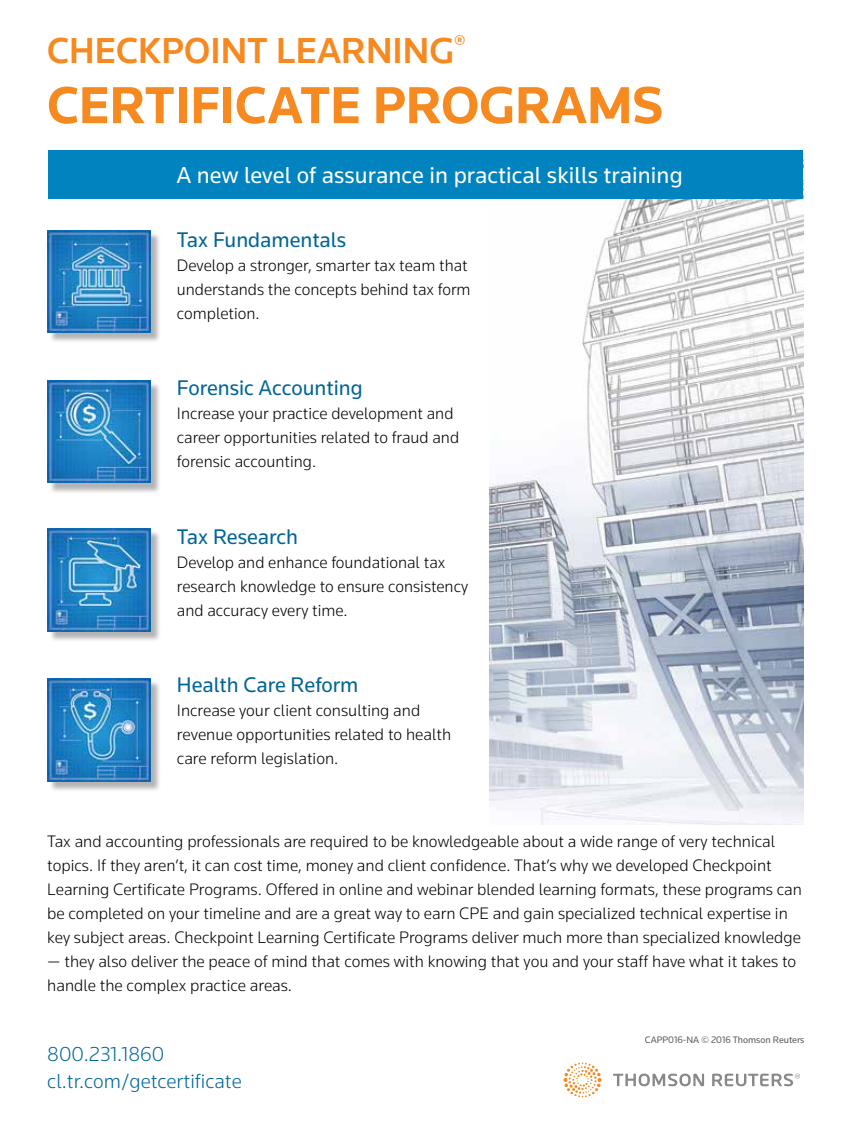
<style>
.page{position:relative;width:851px;height:1134px;background:#fff}
.page>*{position:absolute;margin:0;border:0;box-sizing:border-box;transform-origin:0 0}
.t1{font:700 54px "Knowledge";color:#f6891f}
.t2{font:500 37.5px "Knowledge";color:#f6891f}
.t3{font:24px "Knowledge";letter-spacing:.005em;color:#fff}
.t4{font:22.05px "Knowledge";color:#006594}
.t5{font:300 21px/27px "Knowledge";color:#006594}
.t6{font:300 17.25px/24px "Knowledge";color:#000}
.t7{font:9.75px "Knowledge";color:#58595b}
</style>
<div class="page">
<svg style="left:563px;top:1063px;width:38px;height:34px"></svg>
<svg style="left:613px;top:1074px;width:187px;height:12px"></svg>
<img style="left:490px;top:156px;width:313px;height:669px">
<div style="left:49px;top:382px;width:112px;height:112px;background:#000;opacity:.3"></div>
<img style="left:47px;top:380px;width:103px;height:103px">
<div style="left:49px;top:232px;width:112px;height:112px;background:#000;opacity:.3"></div>
<img style="left:47px;top:230px;width:103px;height:103px">
<div style="left:49px;top:531px;width:112px;height:111px;background:#000;opacity:.3"></div>
<img style="left:47px;top:529px;width:103px;height:103px">
<div style="left:49px;top:681px;width:112px;height:111px;background:#000;opacity:.3"></div>
<img style="left:47px;top:679px;width:103px;height:103px">
<div style="left:48px;top:150px;width:754px;height:49px;background:#0083bf"></div>
<h2 class="t2" style="left:47px;top:27px;width:420px">CHECKPOINT LEARNING<sup>®</sup></h2>
<h1 class="t1" style="left:47px;top:72px;width:617px">CERTIFICATE PROGRAMS</h1>
<h3 class="t3" style="left:176px;top:161px;width:508px">A new level of assurance in practical skills training</h3>
<p class="t4" style="left:177px;top:226px;width:171px">Tax Fundamentals</p>
<p class="t6" style="left:177px;top:253px;width:295px">Develop a stronger, smarter tax team that understands the concepts behind tax form completion.</p>
<p class="t4" style="left:177px;top:375px;width:187px">Forensic Accounting</p>
<p class="t6" style="left:177px;top:401px;width:284px">Increase your practice development and career opportunities related to fraud and forensic accounting.</p>
<p class="t4" style="left:177px;top:523px;width:122px">Tax Research</p>
<p class="t6" style="left:177px;top:550px;width:293px">Develop and enhance foundational tax research knowledge to ensure consistency and accuracy every time.</p>
<p class="t4" style="left:177px;top:671px;width:183px">Health Care Reform</p>
<p class="t6" style="left:177px;top:698px;width:276px">Increase your client consulting and revenue opportunities related to health care reform legislation.</p>
<p class="t6" style="left:47px;top:829px;width:756px">Tax and accounting professionals are required to be knowledgeable about a wide range of very technical topics. If they aren’t, it can cost time, money and client confidence. That’s why we developed Checkpoint Learning Certificate Programs. Offered in online and webinar blended learning formats, these programs can be completed on your timeline and are a great way to earn CPE and gain specialized technical expertise in key subject areas. Checkpoint Learning Certificate Programs deliver much more than specialized knowledge</p>
<p class="t6" style="left:47px;top:949px;width:750px">— they also deliver the peace of mind that comes with knowing that you and your staff have what it takes to handle the complex practice areas.</p>
<p class="t5" style="left:47px;top:1040px;width:196px">800.231.1860 cl.tr.com/getcertificate</p>
<p class="t7" style="left:644px;top:1034px;width:161px">CAPP016-NA © 2016 Thomson Reuters</p>
</div>
